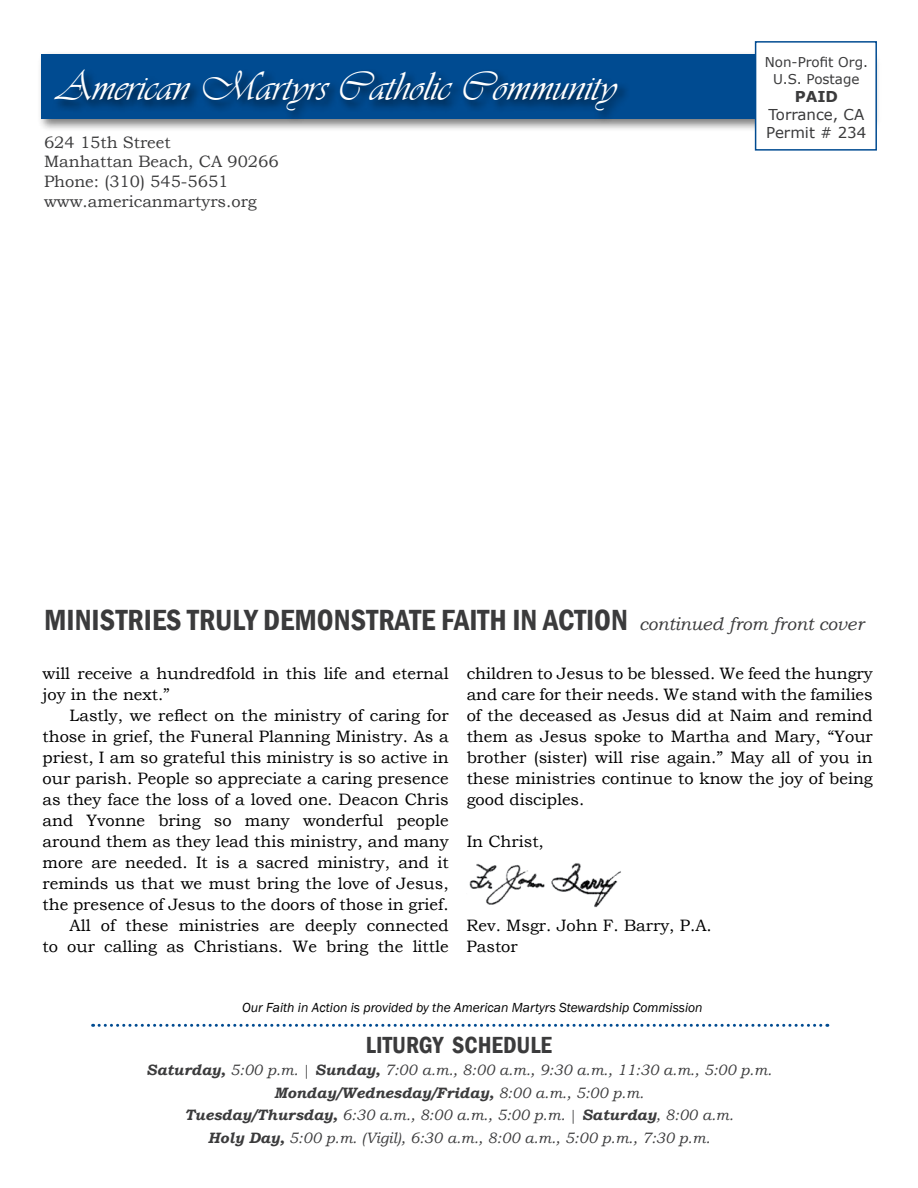
<style>
.page{position:relative;width:918px;height:1188px;background:#fff}
.page>*{position:absolute;margin:0;border:0;box-sizing:border-box;transform-origin:0 0}
.t1{font:42px "Vivaldii";color:#fff}
.t2{font:600 condensed 30px "Franklin Gothic";color:#3b3b3c}
.t3{font:600 condensed 24px "Franklin Gothic";color:#3b3b3c}
.t4{font:italic 18px "Bookman Old Style";color:#3b3b3c}
.t5{font:16.5px/21px "Bookman Old Style";color:#000}
.t6{font:16.5px/19.8px "Bookman Old Style";color:#3b3b3c}
.t7{font:italic 15px/22.5px "Bookman Old Style";color:#3b3b3c;text-align:center}
.t8{font:15px/18px "Verdana";color:#3b3b3c}
.t9{font:700 15px "Verdana";color:#3b3b3c}
.t10{font:italic 13.5px "Franklin Gothic";color:#000}
.t11{font:13.5px/16.2px "Verdana";color:#3b3b3c;text-align:center}
.s1{font-family:"Franklin Gothic";font-weight:600;font-style:normal;font-stretch:condensed;font-size:30px}
.s2{font-weight:700}
.s3{font-family:"Baskerville";font-style:normal}
</style>
<div class="page">
<div style="left:38px;top:50px;width:844px;height:82px;background:#000;opacity:.51"></div>
<div style="left:41px;top:54px;width:827px;height:65px;background:#004b91"></div>
<div style="left:52px;top:68px;width:578px;height:55px;background:#000;opacity:.75"></div>
<div style="left:755px;top:41px;width:122px;height:110px;background:#fff;border:2px solid #004b91"></div>
<svg style="left:93px;top:1024px;width:728px;height:3px"></svg>
<img style="left:469px;top:863px;width:152px;height:45px">
<h1 class="t1" style="left:57px;top:63px;width:560px">American Martyrs Catholic Community</h1>
<p class="t6" style="left:44px;top:132px;width:236px">624 15th Street<br>Manhattan Beach, CA 90266<br>Phone: (310) 545-5651 www.americanmartyrs.org</p>
<p class="t11" style="left:765px;top:54px;width:105px">Non-Profit Org.<br>U.S. Postage</p>
<p class="t9" style="left:795px;top:87px;width:45px">PAID</p>
<p class="t8" style="left:766px;top:105px;width:102px">Torrance, CA<br>Permit # 234</p>
<h2 class="t2" style="left:44px;top:600px;width:171px">MINISTRIES TRULY</h2>
<h2 class="t2" style="left:263px;top:600px;width:18px">DEMO</h2>
<h2 class="t2" style="left:334px;top:600px;width:32px">NSTRATE</h2>
<p class="t4" style="left:441px;top:612px;width:424px"><span class="s1">FAITH IN ACTION</span> continued from front cover</p>
<p class="t5" style="left:43px;top:663px;width:408px">will receive a hundredfold in this life and eternal joy in the next.”</p>
<p class="t5" style="left:43px;top:705px;width:408px;text-align:right">Lastly, we reflect on the ministry of caring for those in grief, the Funeral Planning Ministry. As a priest, I am so grateful this ministry is so active in our parish. People so appreciate a caring presence as they face the loss of a loved one. Deacon Chris and Yvonne bring so many wonderful people around them as they lead this ministry, and many more are needed. It is a sacred ministry, and it reminds us that we must bring the love of Jesus, the presence of Jesus to the doors of those in grief.<br>All of these ministries are deeply connected<br>to our calling as Christians. We bring the little</p>
<p class="t5" style="left:467px;top:663px;width:408px;text-align:justify">children to Jesus to be blessed. We feed the hungry and care for their needs. We stand with the families of the deceased as Jesus did at Naim and remind them as Jesus spoke to Martha and Mary, “Your brother (sister) will rise again.” May all of you in these ministries continue to know the joy of being good disciples.</p>
<p class="t5" style="left:467px;top:831px;width:79px">In Christ,</p>
<p class="t5" style="left:467px;top:915px;width:247px">Rev. Msgr. John F. Barry, P.A.<br>Pastor</p>
<p class="t10" style="left:242px;top:999px;width:462px">Our Faith in Action is provided by the American Martyrs Stewardship Commission</p>
<h3 class="t3" style="left:366px;top:1029px;width:188px">LITURGY SCHEDULE</h3>
<p class="t7" style="left:146px;top:1059px;width:627px"><span class="s2">Saturday,</span> 5:00 p.m. <span class="s3">|</span> <span class="s2">Sunday,</span> 7:00 a.m., 8:00 a.m., 9:30 a.m., 11:30 a.m., 5:00 p.m.<br><span class="s2">Monday/Wednesday/Friday,</span> 8:00 a.m., 5:00 p.m.<br><span class="s2">Tuesday/Thursday,</span> 6:30 a.m., 8:00 a.m., 5:00 p.m. <span class="s3">|</span> <span class="s2">Saturday</span>, 8:00 a.m.<br><span class="s2">Holy Day,</span> 5:00 p.m. (Vigil), 6:30 a.m., 8:00 a.m., 5:00 p.m., 7:30 p.m.</p>
</div>
